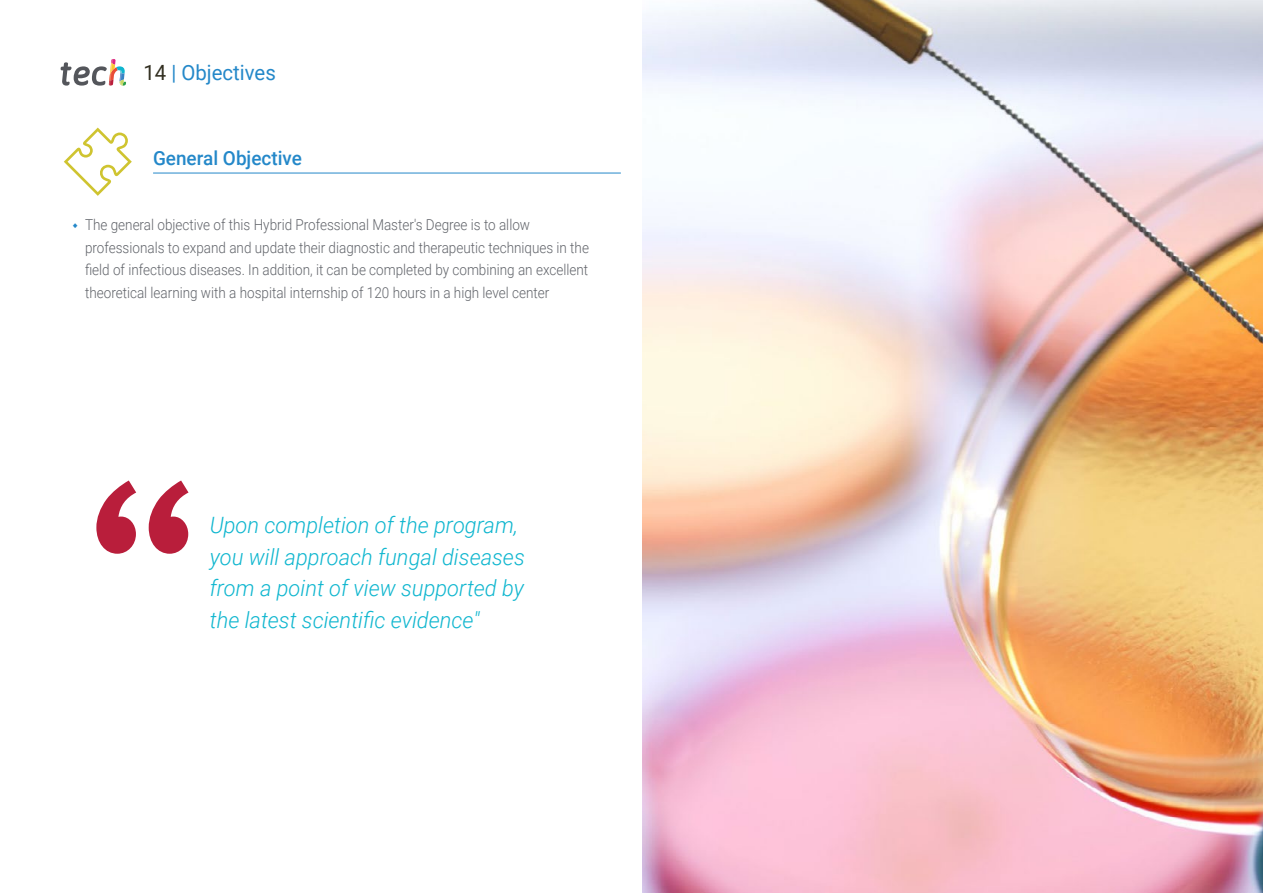
<style>
.page{position:relative;width:1263px;height:893px;background:#fff}
.page>*{position:absolute;margin:0;border:0;box-sizing:border-box;transform-origin:0 0}
.t1{font:italic 300 22.5px/31.5px "Roboto";color:#0fb6cf}
.t2{font:21px "Roboto";color:#2488c9}
.t3{font:500 19.5px "Roboto";color:#2488c9}
.t4{font:300 15px/22.5px "Roboto";color:#61646a;scale:.9 1}
.s1{color:#312e20}
</style>
<div class="page">
<hr style="left:153px;top:173px;width:468px;height:1px;background:#2488c9">
<svg style="left:64px;top:128px;width:68px;height:68px"></svg>
<svg style="left:61px;top:59px;width:65px;height:27px"></svg>
<img style="left:642px;top:0;width:621px;height:893px">
<svg style="left:96px;top:480px;width:93px;height:74px"></svg>
<h2 class="t2" style="left:144px;top:57px;width:134px"><span class="s1">14</span> | Objectives</h2>
<h3 class="t3" style="left:153px;top:144px;width:150px">General Objective</h3>
<p class="t4" style="left:85px;top:213px;width:561px">The general objective of this Hybrid Professional Master's Degree is to allow professionals to expand and update their diagnostic and therapeutic techniques in the field of infectious diseases. In addition, it can be completed by combining an excellent theoretical learning with a hospital internship of 120 hours in a high level center</p>
<h1 class="t1" style="left:210px;top:508px;width:317px">Upon completion of the program, you will approach fungal diseases from a point of view supported by the latest scientific evidence"</h1>
</div>
